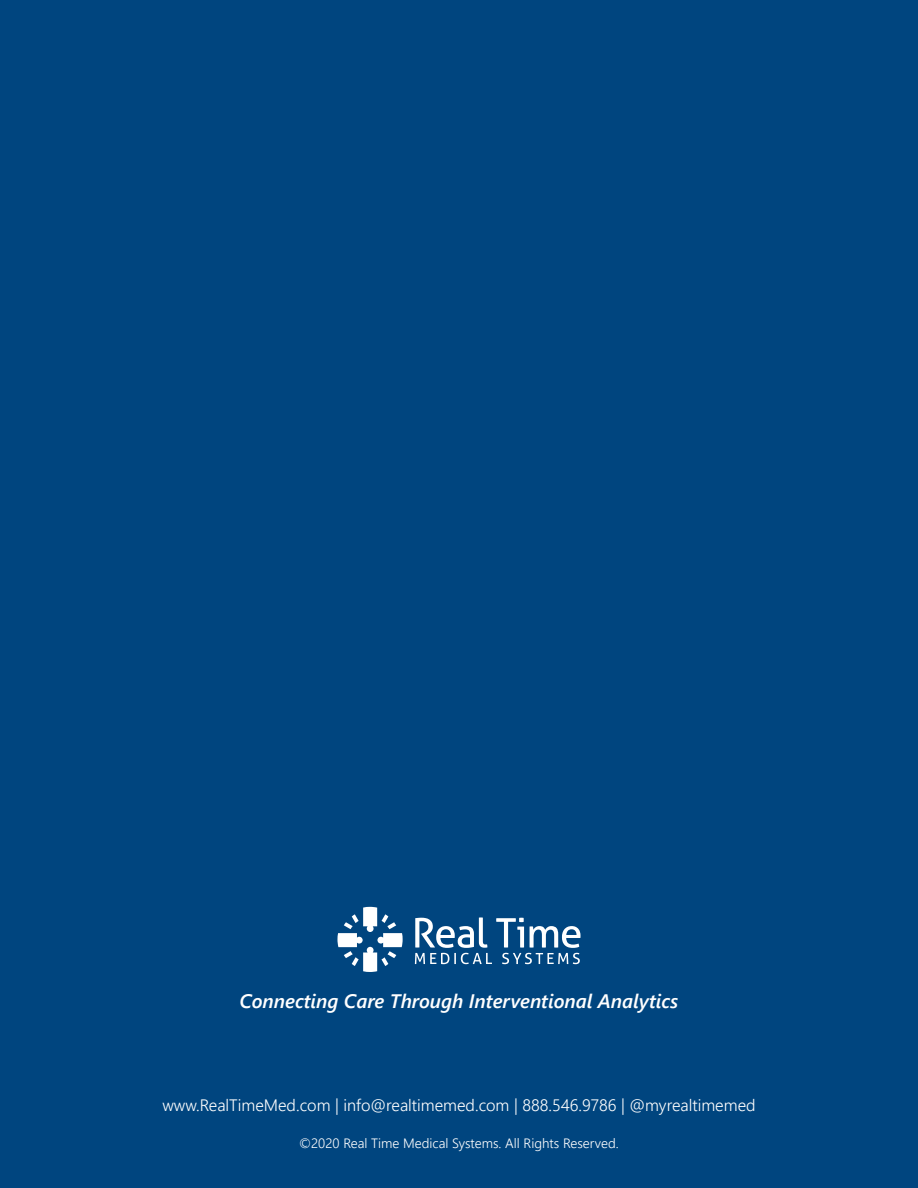
<style>
.page{position:relative;width:918px;height:1188px;background:#00457f}
.page>*{position:absolute;margin:0;border:0;box-sizing:border-box;transform-origin:0 0}
.t1{font:italic 600 19.5px "Segoe UI";color:#fff}
.t2{font:300 16.5px "Segoe UI";color:#fff}
.t3{font:300 13.5px "Segoe UI";color:#fff}
</style>
<div class="page">
<svg style="left:337px;top:907px;width:66px;height:65px"></svg>
<svg style="left:415px;top:917px;width:166px;height:47px"></svg>
<p class="t1" style="left:240px;top:982px;width:440px">Connecting Care Through Interventional Analytics</p>
<p class="t2" style="left:162px;top:1090px;width:595px">www.RealTimeMed.com | info@realtimemed.com | 888.546.9786 | @myrealtimemed</p>
<p class="t3" style="left:299px;top:1130px;width:321px">©2020 Real Time Medical Systems. All Rights Reserved.</p>
</div>
